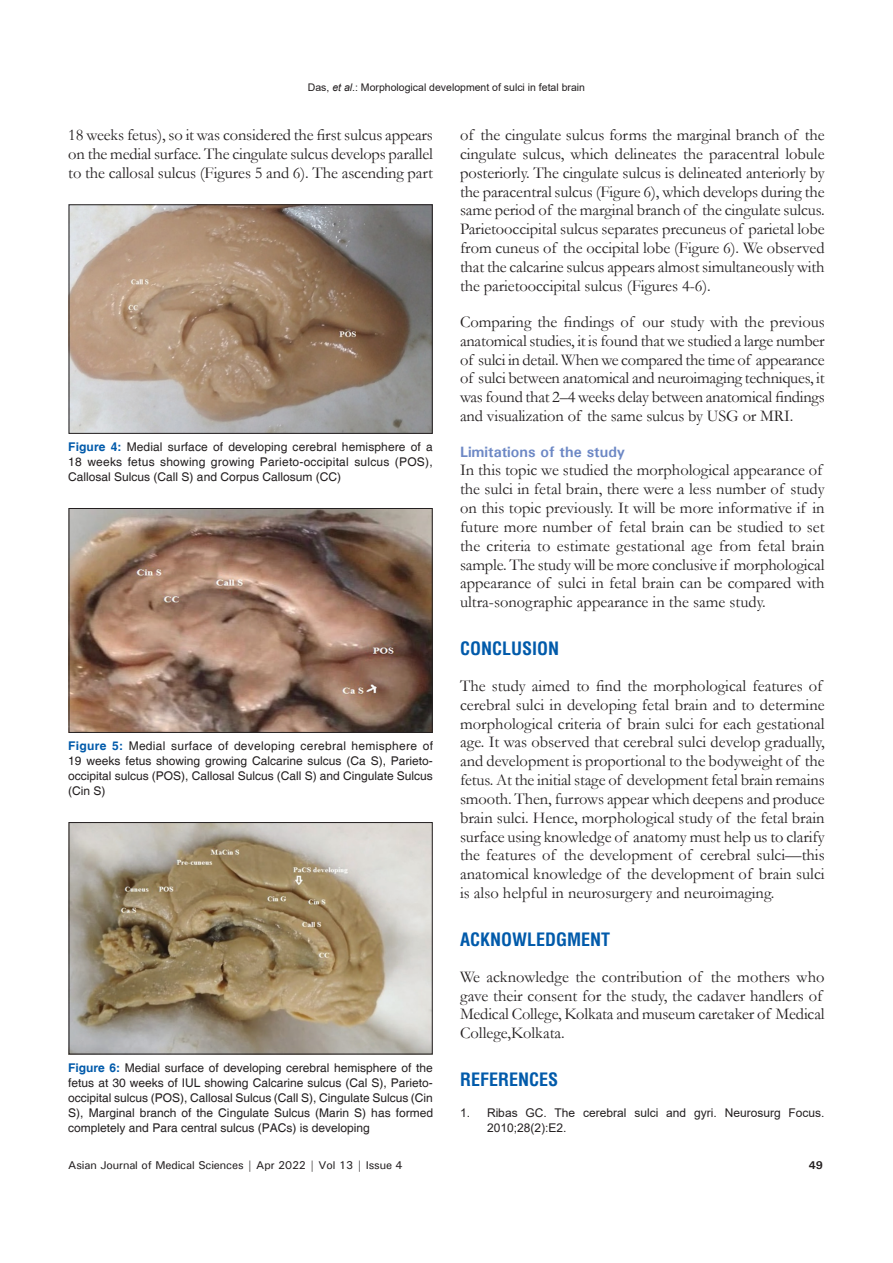
<style>
.page{position:relative;width:893px;height:1263px;background:#fff}
.page>*{position:absolute;margin:0;border:0;box-sizing:border-box;transform-origin:0 0}
.t1{font:700 condensed 18px "Helvetica";color:#015aaa}
.TX{font:16.5px/18.9px "Garamond";color:#231f20;text-align:justify}
.t2{font:700 15px "Univers";color:#6d88c5}
.FGC{font:12px/15px "Helvetica";color:#231f20;text-align:justify}
.REF{font:12px/14.5px "Arial";color:#231f20}
.t3{font:500 11.25px "Univers";letter-spacing:-.01em;color:#231f20}
.t4{font:700 11.25px "Univers";color:#231f20}
.t5{font:10.5px "Arial";color:#231f20}
.s1{font-style:italic}
.s2{font-weight:700;color:#015aaa}
</style>
<div class="page">
<img style="left:71px;top:207px;width:359px;height:225px">
<div style="left:69px;top:205px;width:363px;height:229px;border:1px solid #231f20"></div>
<img style="left:71px;top:510px;width:359px;height:221px">
<div style="left:69px;top:508px;width:363px;height:225px;border:1px solid #231f20"></div>
<img style="left:71px;top:824px;width:359px;height:228px">
<div style="left:69px;top:822px;width:363px;height:232px;border:1px solid #231f20"></div>
<p class="t5" style="left:308px;top:80px;width:279px">Das, <span class="s1">et al</span>.: Morphological development of sulci in fetal brain</p>
<p class="TX" style="left:68px;top:125px;width:366px">18 weeks fetus), so it was considered the first sulcus appears on the medial surface. The cingulate sulcus develops parallel to the callosal sulcus (Figures 5 and 6). The ascending part</p>
<p class="FGC" style="left:68px;top:440px;width:366px"><span class="s2">Figure 4:</span> Medial surface of developing cerebral hemisphere of a 18 weeks fetus showing growing Parieto-occipital sulcus (POS), Callosal Sulcus (Call S) and Corpus Callosum (CC)</p>
<p class="FGC" style="left:68px;top:739px;width:366px"><span class="s2">Figure 5:</span> Medial surface of developing cerebral hemisphere of 19 weeks fetus showing growing Calcarine sulcus (Ca S), Parieto&shy;occipital sulcus (POS), Callosal Sulcus (Call S) and Cingulate Sulcus (Cin S)</p>
<p class="FGC" style="left:68px;top:1061px;width:366px"><span class="s2">Figure 6:</span> Medial surface of developing cerebral hemisphere of the fetus at 30 weeks of IUL showing Calcarine sulcus (Cal S), Parieto&shy;occipital sulcus (POS), Callosal Sulcus (Call S), Cingulate Sulcus (Cin S), Marginal branch of the Cingulate Sulcus (Marin S) has formed completely and Para central sulcus (PACs) is developing</p>
<p class="TX" style="left:460px;top:125px;width:366px">of the cingulate sulcus forms the marginal branch of the cingulate sulcus, which delineates the paracentral lobule posteriorly. The cingulate sulcus is delineated anteriorly by the paracentral sulcus (Figure 6), which develops during the same period of the marginal branch of the cingulate sulcus.<br>Parietooccipital sulcus separates precuneus of parietal lobe from cuneus of the occipital lobe (Figure 6). We observed that the calcarine sulcus appears almost simultaneously with the parietooccipital sulcus (Figures 4-6).</p>
<p class="TX" style="left:460px;top:312px;width:366px">Comparing the findings of our study with the previous anatomical studies, it is found that we studied a large number of sulci in detail. When we compared the time of appearance of sulci between anatomical and neuroimaging techniques, it was found that 2–4 weeks delay between anatomical findings and visualization of the same sulcus by USG or MRI.</p>
<h2 class="t2" style="left:460px;top:442px;width:167px">Limitations of the study</h2>
<p class="TX" style="left:460px;top:460px;width:366px;text-align:left">In this topic we studied the morphological appearance of the sulci in fetal brain, there were a less number of study on this topic previously. It will be more informative if in future more number of fetal brain can be studied to set the criteria to estimate gestational age from fetal brain sample. The study will be more conclusive if morphological appearance of sulci in fetal brain can be compared with ultra-sonographic appearance in the same study.</p>
<h1 class="t1" style="left:460px;top:636px;width:101px">CONCLUSION</h1>
<p class="TX" style="left:460px;top:676px;width:366px;text-align:left">The study aimed to find the morphological features of cerebral sulci in developing fetal brain and to determine morphological criteria of brain sulci for each gestational age. It was observed that cerebral sulci develop gradually, and development is proportional to the bodyweight of the fetus. At the initial stage of development fetal brain remains smooth. Then, furrows appear which deepens and produce brain sulci. Hence, morphological study of the fetal brain surface using knowledge of anatomy must help us to clarify the features of the development of cerebral sulci—this anatomical knowledge of the development of brain sulci is also helpful in neurosurgery and neuroimaging.</p>
<h1 class="t1" style="left:460px;top:927px;width:152px">ACKNOWLEDGMENT</h1>
<p class="TX" style="left:460px;top:967px;width:366px;text-align:left">We acknowledge the contribution of the mothers who gave their consent for the study, the cadaver handlers of Medical College, Kolkata and museum caretaker of Medical College,Kolkata.</p>
<h1 class="t1" style="left:460px;top:1067px;width:100px">REFERENCES</h1>
<p class="REF" style="left:487px;top:1106px;width:339px;text-indent:-27px">1. Ribas GC. The cerebral sulci and gyri. Neurosurg Focus.<br>2010;28(2):E2.</p>
<p class="t3" style="left:68px;top:1157px;width:336px">Asian Journal of Medical Sciences | Apr 2022 | Vol 13 | Issue 4</p>
<p class="t4" style="left:809px;top:1157px;width:16px">49</p>
</div>
